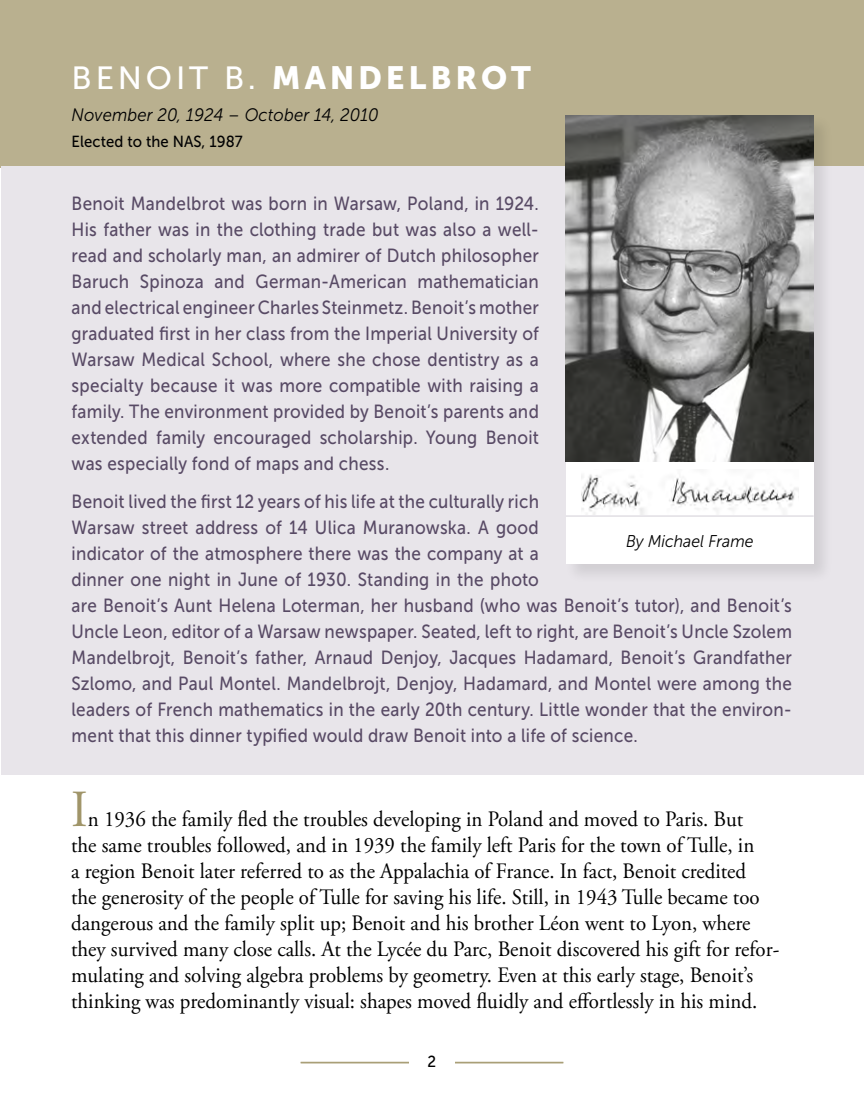
<style>
.page{position:relative;width:864px;height:1098px;background:#fff}
.page>*{position:absolute;margin:0;border:0;box-sizing:border-box;transform-origin:0 0}
.t1{font:52px "Adobe Garamond Pro";color:#a09569;scale:.95 1}
.t2{font:32px "Museo Sans 900";letter-spacing:.12em;color:#fff}
.t3{font:22px/26px "Adobe Garamond Pro";color:#000001;scale:.95 1}
.t4{font:19px/26px "Museo Sans 500";letter-spacing:.015em;color:#584a65;text-align:justify;scale:.9 1}
.t5{font:italic 18px "Museo Sans 300";letter-spacing:.005em;color:#000001;scale:.93 1}
.t6{font:italic 17px "Museo Sans 300";color:#000001;scale:.93 1}
.t7{font:16px "Museo Sans 500";letter-spacing:.005em;color:#000001;scale:.93 1}
.t8{font:16px "Museo Sans 500";letter-spacing:.005em;color:#000001;scale:.95 1}
.s1{font-family:"Museo Sans 500"}
</style>
<div class="page">
<hr style="left:301px;top:1062px;width:262px;height:1px;background:#a09569">
<hr style="left:301px;top:1063px;width:262px;height:1px;background:#a09569">
<div style="left:409px;top:1055px;width:45px;height:27px;background:#fff"></div>
<div style="left:0;top:0;width:864px;height:167px;background:#b9b08f"></div>
<div style="left:1px;top:166px;width:863px;height:608px;background:#e8e5ea"></div>
<div style="left:564px;top:114px;width:270px;height:470px;background:#000001;opacity:.1"></div>
<div style="left:566px;top:116px;width:248px;height:448px;background:#fff"></div>
<img style="left:566px;top:115px;width:248px;height:347px">
<img style="left:582px;top:474px;width:216px;height:40px">
<hr style="left:566px;top:516px;width:248px;height:1px;background:#d3ced6">
<h2 class="t2" style="left:72px;top:60px;width:461px"><span class="s1">BENOIT B.</span> MANDELBROT</h2>
<p class="t5" style="left:72px;top:105px;width:332px">November 20, 1924 – October 14, 2010</p>
<p class="t7" style="left:72px;top:133px;width:185px">Elected to the NAS, 1987</p>
<p class="t4" style="left:72px;top:191px;width:521px">Benoit Mandelbrot was born in Warsaw, Poland, in 1924.<br>His father was in the clothing trade but was also a well&shy;read and scholarly man, an admirer of Dutch philosopher Baruch Spinoza and German-American mathematician and electrical engineer Charles Steinmetz. Benoit’s mother graduated first in her class from the Imperial University of Warsaw Medical School, where she chose dentistry as a specialty because it was more compatible with raising a family. The environment provided by Benoit’s parents and extended family encouraged scholarship. Young Benoit was especially fond of maps and chess.</p>
<p class="t4" style="left:72px;top:488px;width:802px;text-align:left">Benoit lived the first 12 years of his life at the culturally rich<br>Warsaw street address of 14 Ulica Muranowska. A good<br>indicator of the atmosphere there was the company at a<br>dinner one night in June of 1930. Standing in the photo<br>are Benoit’s Aunt Helena Loterman, her husband (who was Benoit’s tutor), and Benoit’s Uncle Leon, editor of a Warsaw newspaper. Seated, left to right, are Benoit’s Uncle Szolem Mandelbrojt, Benoit’s father, Arnaud Denjoy, Jacques Hadamard, Benoit’s Grandfather Szlomo, and Paul Montel. Mandelbrojt, Denjoy, Hadamard, and Montel were among the leaders of French mathematics in the early 20th century. Little wonder that the environ&shy;ment that this dinner typified would draw Benoit into a life of science.</p>
<p class="t6" style="left:626px;top:532px;width:139px">By Michael Frame</p>
<h1 class="t1" style="left:71px;top:779px;width:19px">I</h1>
<p class="t3" style="left:71px;top:807px;width:747px;text-indent:17px">n 1936 the family fled the troubles developing in Poland and moved to Paris. But<br>the same troubles followed, and in 1939 the family left Paris for the town of Tulle, in<br>a region Benoit later referred to as the Appalachia of France. In fact, Benoit credited<br>the generosity of the people of Tulle for saving his life. Still, in 1943 Tulle became too dangerous and the family split up; Benoit and his brother Léon went to Lyon, where they survived many close calls. At the Lycée du Parc, Benoit discovered his gift for refor&shy;mulating and solving algebra problems by geometry. Even at this early stage, Benoit’s thinking was predominantly visual: shapes moved fluidly and effortlessly in his mind.</p>
<p class="t8" style="left:427px;top:1052px;width:11px">2</p>
</div>
